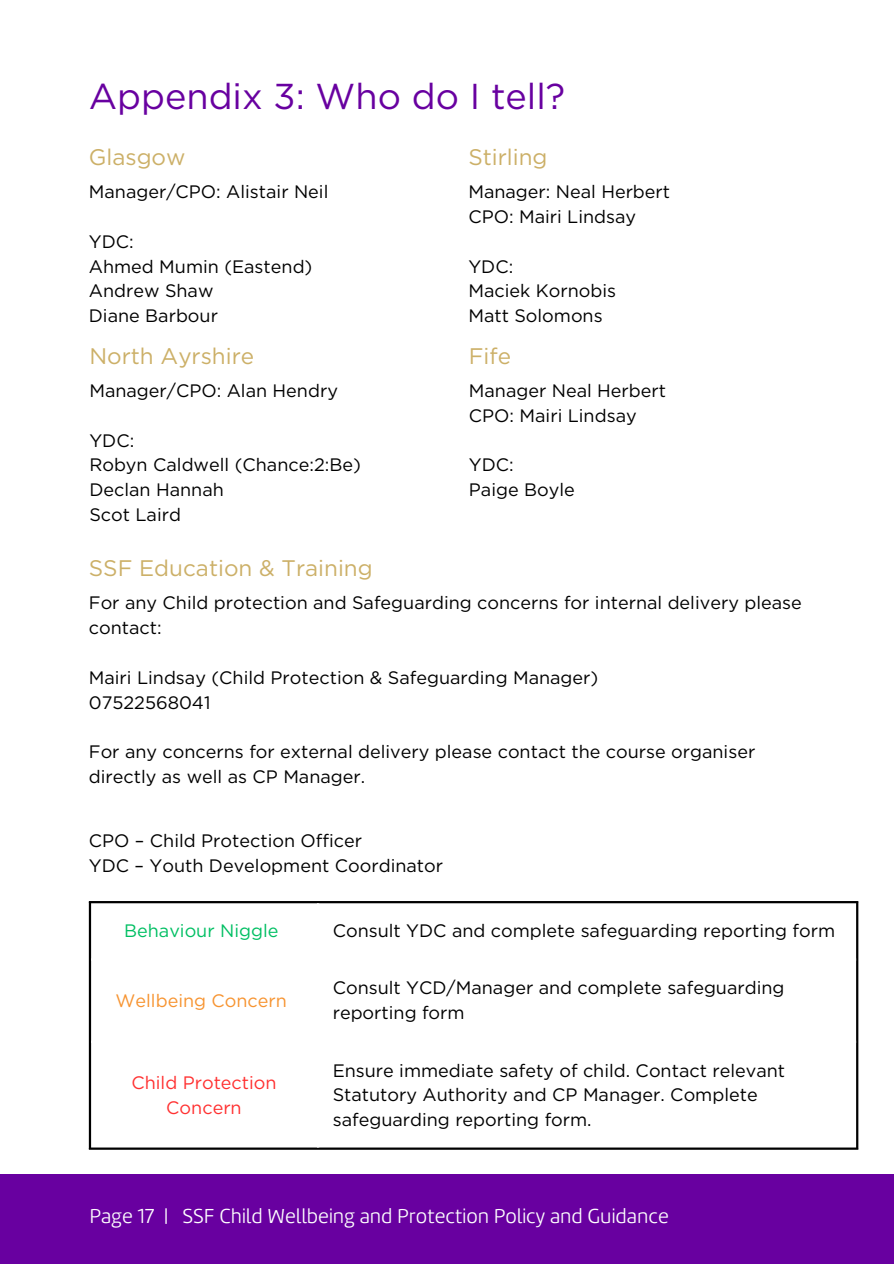
<style>
.page{position:relative;width:894px;height:1264px;background:#fff}
.page>*{position:absolute;margin:0;border:0;box-sizing:border-box;transform-origin:0 0}
.t1{font:36px "Gotham";color:#6800a0}
.t2{font:22.5px "Gotham";color:#ccb068}
.t3{font:21px "Amelia Rounded Light";color:#fff}
.t4{font:18px/24.8px "Gotham";color:#000}
.t5{font:18px/24.8px "Gotham";color:#ff3131;text-align:center}
.t6{font:18px "Gotham";color:#f79431}
.t7{font:18px "Gotham";color:#00bf63}
</style>
<div class="page">
<div style="left:0;top:1174px;width:893px;height:89px;background:#6800a0"></div>
<hr style="left:89px;top:903px;width:2px;height:244px;background:#000">
<hr style="left:855px;top:903px;width:3px;height:244px;background:#000">
<hr style="left:89px;top:901px;width:769px;height:2px;background:#000">
<hr style="left:89px;top:1147px;width:769px;height:2px;background:#000">
<h1 class="t1" style="left:89px;top:74px;width:478px">Appendix 3: Who do I tell?</h1>
<p class="t2" style="left:89px;top:143px;width:98px">Glasgow</p>
<p class="t2" style="left:468px;top:143px;width:81px">Stirling</p>
<h2 class="t4" style="left:89px;top:179px;width:241px">Manager/CPO: Alistair Neil</h2>
<p class="t4" style="left:89px;top:229px;width:46px">YDC:</p>
<p class="t4" style="left:89px;top:254px;width:225px">Ahmed Mumin (Eastend)</p>
<p class="t4" style="left:89px;top:278px;width:126px">Andrew Shaw</p>
<p class="t4" style="left:89px;top:303px;width:131px">Diane Barbour</p>
<h2 class="t4" style="left:468px;top:179px;width:203px">Manager: Neal Herbert</h2>
<p class="t4" style="left:468px;top:204px;width:169px">CPO: Mairi Lindsay</p>
<p class="t4" style="left:468px;top:254px;width:46px">YDC:</p>
<p class="t4" style="left:468px;top:278px;width:149px">Maciek Kornobis</p>
<p class="t4" style="left:468px;top:303px;width:136px">Matt Solomons</p>
<h2 class="t2" style="left:89px;top:342px;width:166px">North Ayrshire</h2>
<h2 class="t2" style="left:468px;top:342px;width:44px">Fife</h2>
<p class="t4" style="left:89px;top:378px;width:250px">Manager/CPO: Alan Hendry</p>
<p class="t4" style="left:89px;top:427px;width:46px">YDC:</p>
<p class="t4" style="left:89px;top:452px;width:273px">Robyn Caldwell (Chance:2:Be)</p>
<p class="t4" style="left:89px;top:477px;width:136px">Declan Hannah</p>
<p class="t4" style="left:89px;top:502px;width:93px">Scot Laird</p>
<p class="t4" style="left:468px;top:378px;width:199px">Manager Neal Herbert</p>
<p class="t4" style="left:468px;top:403px;width:169px">CPO: Mairi Lindsay</p>
<p class="t4" style="left:468px;top:452px;width:46px">YDC:</p>
<p class="t4" style="left:468px;top:477px;width:107px">Paige Boyle</p>
<p class="t2" style="left:89px;top:554px;width:285px">SSF Education &amp; Training</p>
<p class="t4" style="left:89px;top:590px;width:714px">For any Child protection and Safeguarding concerns for internal delivery please contact:</p>
<p class="t4" style="left:89px;top:665px;width:511px">Mairi Lindsay (Child Protection &amp; Safeguarding Manager)</p>
<p class="t4" style="left:89px;top:689px;width:123px">07522568041</p>
<p class="t4" style="left:89px;top:739px;width:667px">For any concerns for external delivery please contact the course organiser directly as well as CP Manager.</p>
<p class="t4" style="left:89px;top:828px;width:274px">CPO – Child Protection Officer</p>
<p class="t4" style="left:89px;top:852px;width:356px">YDC – Youth Development Coordinator</p>
<p class="t7" style="left:124px;top:919px;width:156px">Behaviour Niggle</p>
<p class="t4" style="left:332px;top:918px;width:504px">Consult YDC and complete safeguarding reporting form</p>
<p class="t6" style="left:116px;top:989px;width:173px">Wellbeing Concern</p>
<p class="t5" style="left:131px;top:1070px;width:147px">Child Protection<br>Concern</p>
<p class="t4" style="left:332px;top:975px;width:453px">Consult YCD/Manager and complete safeguarding reporting form</p>
<h2 class="t4" style="left:332px;top:1057px;width:454px">Ensure immediate safety of child. Contact relevant<br>Statutory Authority and CP Manager. Complete safeguarding reporting form.</h2>
<h2 class="t3" style="left:89px;top:1207px;width:581px">Page 17 | SSF Child Wellbeing and Protection Policy and Guidance</h2>
</div>
